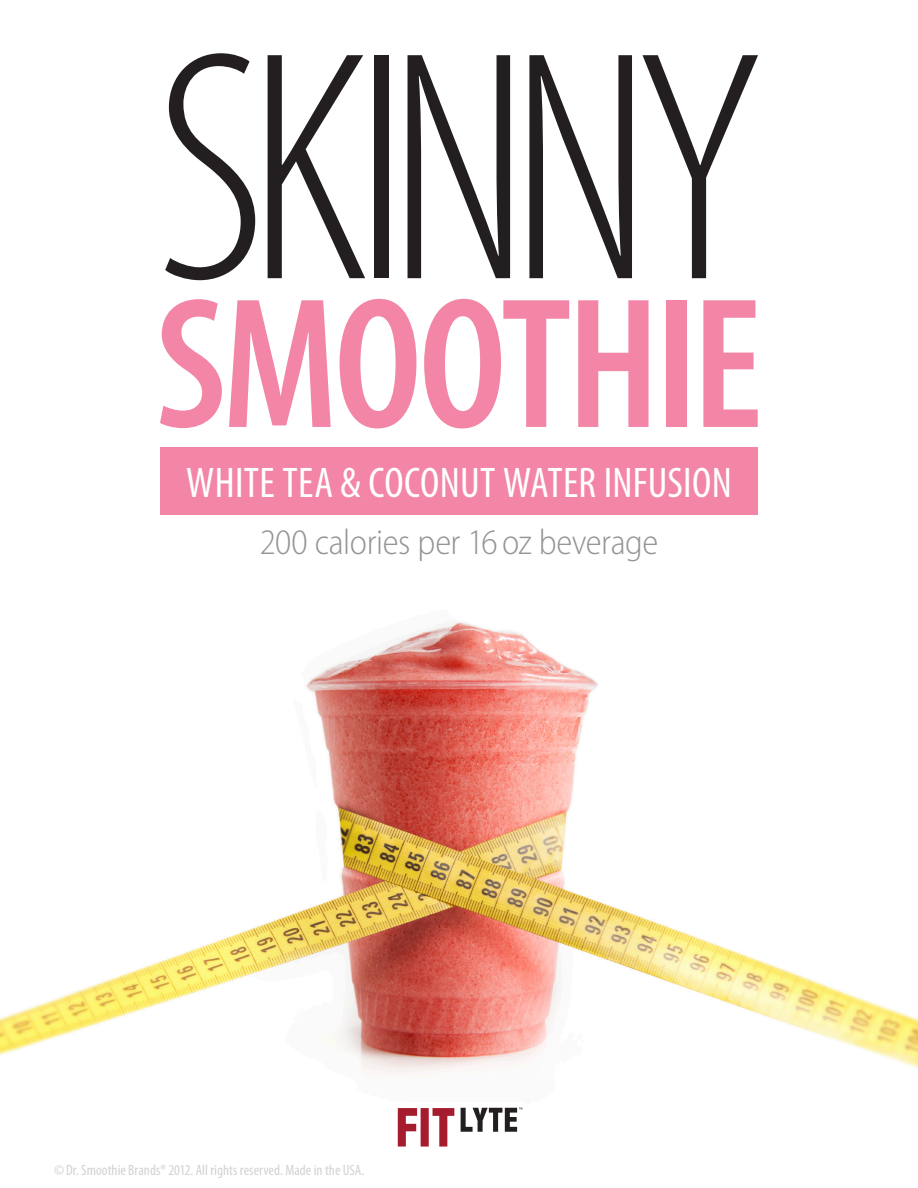
<style>
.page{position:relative;width:918px;height:1188px;background:#fff}
.page>*{position:absolute;margin:0;border:0;box-sizing:border-box;transform-origin:0 0}
.t1{font:300 condensed 330.75px "Myriad Pro";letter-spacing:-.06em;color:#231f20}
.t2{font:600 condensed 187.95px "Myriad Pro";letter-spacing:-.025em;color:#f386a7}
.t3{font:condensed 43.05px "Myriad Pro";letter-spacing:.01em;color:#fff}
.t4{font:300 semi-condensed 36px "Myriad Pro";letter-spacing:-.015em;color:#939598}
.t5{font:condensed 15px "Myriad Pro";letter-spacing:.005em;color:#d1d2d4}
</style>
<div class="page">
<img style="left:0;top:621px;width:918px;height:452px">
<svg style="left:398px;top:1108px;width:56px;height:39px"></svg>
<svg style="left:461px;top:1108px;width:61px;height:24px"></svg>
<div style="left:160px;top:447px;width:598px;height:67px;background:#f386a7"></div>
<h1 class="t1" style="left:155px;top:-26px;width:610px">SKINNY</h1>
<h2 class="t2" style="left:155px;top:249px;width:609px">SMOOTHIE</h2>
<h3 class="t3" style="left:186px;top:457px;width:547px">White Tea &amp; Coconut Water Infusion</h3>
<h3 class="t4" style="left:260px;top:521px;width:400px">200 calories per 16 oz beverage</h3>
<p class="t5" style="left:54px;top:1160px;width:312px">©Dr. Smoothie Brands® 2012. All rights reserved. Made in the USA.</p>
</div>
